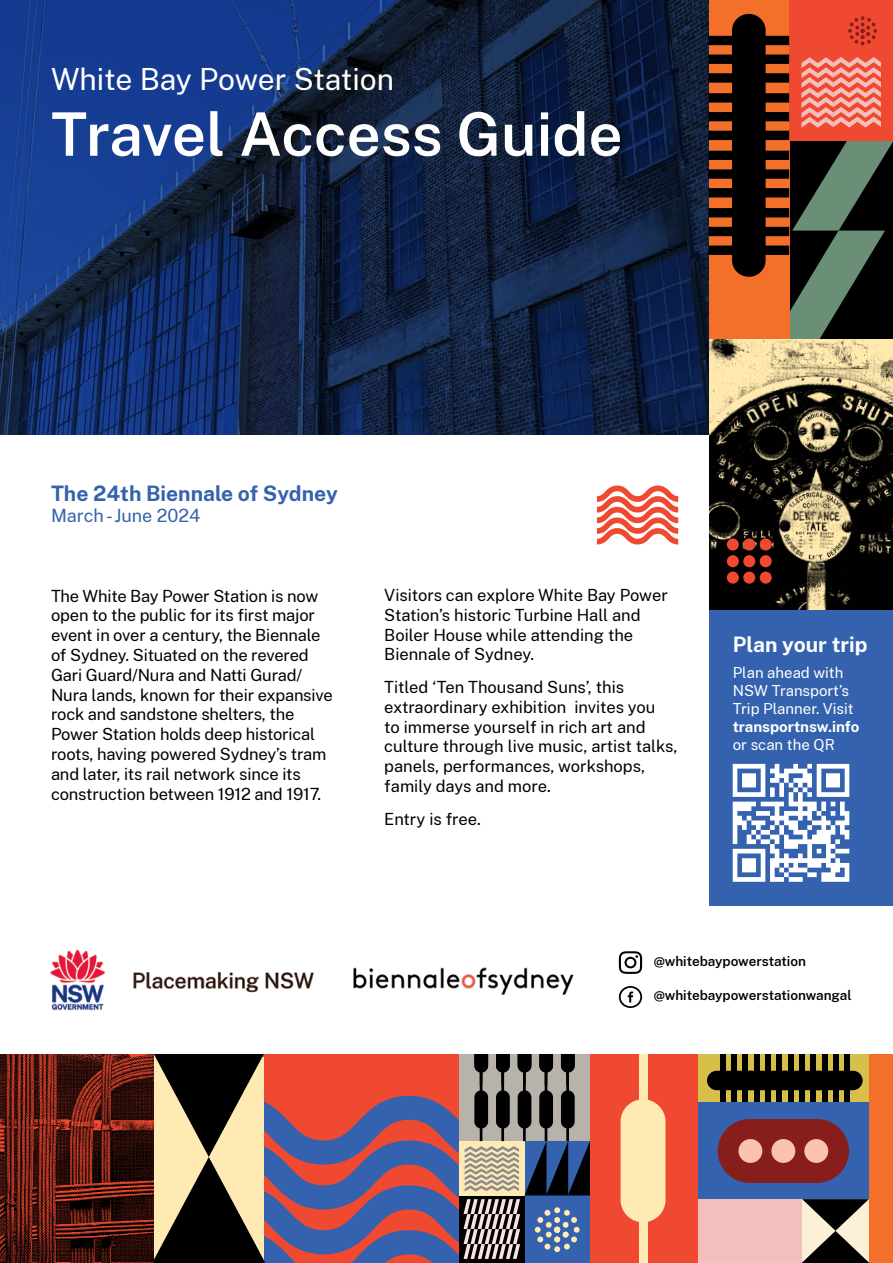
<style>
.page{position:relative;width:893px;height:1263px;background:#fff}
.page>*{position:absolute;margin:0;border:0;box-sizing:border-box;transform-origin:0 0}
.t1{font:600 60px "Public Sans";color:#fff}
.t2{font:30px "Public Sans";color:#fff}
.t3{font:700 21px "Public Sans";color:#3462ae}
.t4{font:700 21px "Public Sans";color:#fff}
.t5{font:18px "Public Sans";color:#3462ae}
.t6{font:16.5px/19.8px "Public Sans";letter-spacing:-.01em;color:#000}
.t7{font:15px/18px "Public Sans";color:#fff}
.t8{font:700 15px "Public Sans";color:#fff}
.t9{font:600 13.5px "Public Sans";color:#000}
</style>
<div class="page">
<svg style="left:0;top:0;width:709px;height:435px;background:#112854"></svg>
<div style="left:869px;top:1051px;width:24px;height:212px;background:#f3702b"></div>
<div style="left:590px;top:1051px;width:108px;height:212px;background:#f04931"></div>
<div style="left:698px;top:1199px;width:171px;height:64px;background:#f3bfbd"></div>
<div style="left:698px;top:1051px;width:171px;height:52px;background:#d7c04a"></div>
<div style="left:709px;top:0;width:80px;height:340px;background:#f3702b"></div>
<div style="left:789px;top:0;width:104px;height:140px;background:#f04931"></div>
<svg style="left:708px;top:14px;width:185px;height:326px"></svg>
<div style="left:720px;top:1050px;width:5px;height:53px;background:#000"></div>
<div style="left:731px;top:1050px;width:6px;height:53px;background:#000"></div>
<div style="left:742px;top:1050px;width:6px;height:53px;background:#000"></div>
<div style="left:754px;top:1050px;width:5px;height:53px;background:#000"></div>
<img style="left:709px;top:339px;width:184px;height:271px">
<div style="left:765px;top:1050px;width:6px;height:53px;background:#000"></div>
<div style="left:776px;top:1050px;width:6px;height:53px;background:#000"></div>
<div style="left:788px;top:1050px;width:5px;height:53px;background:#000"></div>
<div style="left:709px;top:610px;width:184px;height:296px;background:#3462ae"></div>
<div style="left:799px;top:1050px;width:6px;height:53px;background:#000"></div>
<div style="left:810px;top:1050px;width:6px;height:53px;background:#000"></div>
<div style="left:822px;top:1053px;width:5px;height:50px;background:#000"></div>
<div style="left:833px;top:1053px;width:6px;height:50px;background:#000"></div>
<div style="left:844px;top:1053px;width:6px;height:50px;background:#000"></div>
<svg style="left:802px;top:1199px;width:67px;height:63px;background:#80796c"></svg>
<svg style="left:154px;top:1054px;width:436px;height:209px;background:#84646a"></svg>
<img style="left:0;top:1054px;width:154px;height:209px">
<div style="left:639px;top:1219px;width:8px;height:44px;background:#ffeab4"></div>
<div style="left:639px;top:1053px;width:8px;height:48px;background:#ffeab4"></div>
<div style="left:621px;top:1099px;width:44px;height:123px;background:#ffeab4;border-radius:22px"></div>
<hr style="left:154px;top:1262px;width:110px;height:1px;background:#000">
<hr style="left:802px;top:1262px;width:67px;height:1px;background:#000">
<div style="left:698px;top:1103px;width:171px;height:96px;background:#3462ae"></div>
<div style="left:718px;top:1119px;width:131px;height:64px;background:#881e1b;border-radius:32px"></div>
<div style="left:804px;top:1139px;width:24px;height:24px;background:#fbc2ac;border-radius:50%"></div>
<div style="left:771px;top:1139px;width:24px;height:24px;background:#fbc2ac;border-radius:50%"></div>
<div style="left:738px;top:1139px;width:24px;height:24px;background:#fbc2ac;border-radius:50%"></div>
<div style="left:0;top:906px;width:893px;height:147px;background:#fff"></div>
<div style="left:707px;top:1071px;width:54px;height:19px;background:#000;border-radius:10px"></div>
<div style="left:741px;top:1071px;width:54px;height:19px;background:#000;border-radius:10px"></div>
<div style="left:775px;top:1071px;width:54px;height:19px;background:#000;border-radius:10px"></div>
<div style="left:809px;top:1071px;width:54px;height:19px;background:#000;border-radius:10px"></div>
<img style="left:50px;top:949px;width:264px;height:62px">
<svg style="left:619px;top:951px;width:23px;height:23px"></svg>
<svg style="left:619px;top:986px;width:23px;height:22px"></svg>
<div style="left:743px;top:555px;width:12px;height:12px;background:#f04931;border-radius:50%"></div>
<div style="left:727px;top:555px;width:12px;height:12px;background:#f04931;border-radius:50%"></div>
<div style="left:760px;top:555px;width:12px;height:12px;background:#f04931;border-radius:50%"></div>
<div style="left:727px;top:538px;width:12px;height:12px;background:#f04931;border-radius:50%"></div>
<div style="left:760px;top:571px;width:12px;height:13px;background:#f04931;border-radius:50%"></div>
<div style="left:743px;top:571px;width:12px;height:13px;background:#f04931;border-radius:50%"></div>
<div style="left:727px;top:571px;width:12px;height:13px;background:#f04931;border-radius:50%"></div>
<div style="left:743px;top:538px;width:12px;height:12px;background:#f04931;border-radius:50%"></div>
<div style="left:760px;top:538px;width:12px;height:12px;background:#f04931;border-radius:50%"></div>
<svg style="left:597px;top:485px;width:81px;height:59px"></svg>
<svg style="left:733px;top:764px;width:116px;height:118px"></svg>
<img style="left:353px;top:967px;width:221px;height:28px">
<h2 class="t2" style="left:51px;top:58px;width:345px">White Bay Power Station</h2>
<h1 class="t1" style="left:51px;top:91px;width:573px">Travel Access Guide</h1>
<p class="t3" style="left:51px;top:478px;width:288px">The 24th Biennale of Sydney</p>
<p class="t5" style="left:51px;top:503px;width:151px">March - June 2024</p>
<p class="t6" style="left:51px;top:585px;width:283px">The White Bay Power Station is now open to the public for its first major event in over a century, the Biennale of Sydney. Situated on the revered Gari Guard/Nura and Natti Gurad/ Nura lands, known for their expansive rock and sandstone shelters, the Power Station holds deep historical roots, having powered Sydney’s tram and later, its rail network since its construction between 1912 and 1917.</p>
<p class="t6" style="left:384px;top:584px;width:285px">Visitors can explore White Bay Power<br>Station’s historic Turbine Hall and<br>Boiler House while attending the<br>Biennale of Sydney.</p>
<p class="t6" style="left:384px;top:676px;width:295px">Titled ‘Ten Thousand Suns’, this extraordinary exhibition invites you<br>to immerse yourself in rich art and culture through live music, artist talks, panels, performances, workshops, family days and more.</p>
<p class="t6" style="left:384px;top:808px;width:98px">Entry is free.</p>
<p class="t4" style="left:733px;top:629px;width:136px">Plan your trip</p>
<p class="t7" style="left:733px;top:663px;width:122px">Plan ahead with<br>NSW Transport’s<br>Trip Planner. Visit</p>
<p class="t8" style="left:733px;top:716px;width:128px">transportnsw.info</p>
<p class="t7" style="left:733px;top:735px;width:104px">or scan the QR</p>
<p class="t9" style="left:654px;top:951px;width:154px">@whitebaypowerstation</p>
<p class="t9" style="left:654px;top:985px;width:199px">@whitebaypowerstationwangal</p>
</div>
